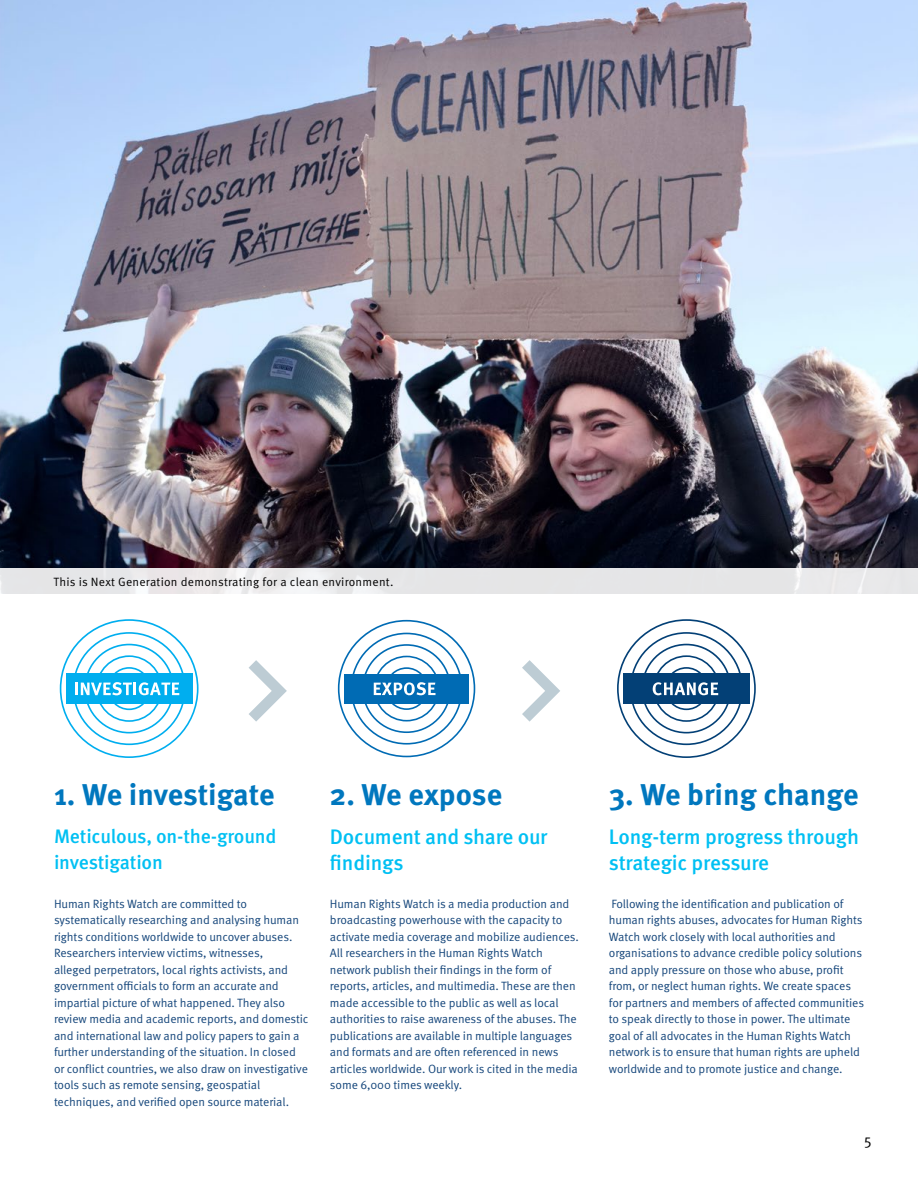
<style>
.page{position:relative;width:918px;height:1188px;background:#fff}
.page>*{position:absolute;margin:0;border:0;box-sizing:border-box;transform-origin:0 0}
.t1{font:700 30px "Meta Pro";letter-spacing:-.005em;color:#0077be}
.t2{font:500 21px/25.5px "Meta Pro";letter-spacing:-.01em;color:#00c0f3}
.t3{font:500 19.5px/25.5px "Meta Pro";letter-spacing:-.01em;color:#00c0f3}
.t4{font:15px "Meta Pro Norm";color:#000}
.t5{font:12px/16.5px "Meta Pro Norm";letter-spacing:-.01em;color:#15467b}
.t6{font:12px "Meta Pro Norm";letter-spacing:.02em;color:#000}
</style>
<div class="page">
<svg style="left:60px;top:619px;width:139px;height:139px"></svg>
<svg style="left:617px;top:619px;width:139px;height:139px"></svg>
<svg style="left:338px;top:620px;width:137px;height:137px"></svg>
<svg style="left:249px;top:660px;width:38px;height:61px"></svg>
<svg style="left:522px;top:660px;width:38px;height:61px"></svg>
<img style="left:0;top:0;width:918px;height:568px">
<div style="left:0;top:568px;width:918px;height:26px;background:linear-gradient(to right,#e9e9ea,#e6e7e8)"></div>
<p class="t6" style="left:54px;top:572px;width:341px">This is Next Generation demonstrating for a clean environment.</p>
<h1 class="t1" style="left:330px;top:771px;width:174px">2. We expose</h1>
<h1 class="t1" style="left:609px;top:771px;width:251px">3. We bring change</h1>
<h1 class="t1" style="left:54px;top:771px;width:222px">1. We investigate</h1>
<h3 class="t3" style="left:54px;top:822px;width:224px">Meticulous, on-the-ground investigation</h3>
<h2 class="t2" style="left:330px;top:823px;width:219px">Document and share our findings</h2>
<h2 class="t2" style="left:609px;top:823px;width:252px">Long-term progress through strategic pressure</h2>
<p class="t5" style="left:54px;top:895px;width:256px">Human Rights Watch are committed to systematically researching and analysing human rights conditions worldwide to uncover abuses.<br>Researchers interview victims, witnesses,<br>alleged perpetrators, local rights activists, and government officials to form an accurate and impartial picture of what happened. They also review media and academic reports, and domestic and international law and policy papers to gain a further understanding of the situation. In closed or conflict countries, we also draw on investigative tools such as remote sensing, geospatial techniques, and verified open source material.</p>
<p class="t5" style="left:330px;top:895px;width:250px">Human Rights Watch is a media production and broadcasting powerhouse with the capacity to activate media coverage and mobilize audiences.<br>All researchers in the Human Rights Watch network publish their findings in the form of reports, articles, and multimedia. These are then made accessible to the public as well as local authorities to raise awareness of the abuses. The publications are available in multiple languages and formats and are often referenced in news articles worldwide. Our work is cited in the media some 6,000 times weekly.</p>
<p class="t5" style="left:609px;top:895px;width:257px">Following the identification and publication of human rights abuses, advocates for Human Rights Watch work closely with local authorities and organisations to advance credible policy solutions and apply pressure on those who abuse, profit from, or neglect human rights. We create spaces for partners and members of affected communities to speak directly to those in power. The ultimate goal of all advocates in the Human Rights Watch network is to ensure that human rights are upheld worldwide and to promote justice and change.</p>
<p class="t4" style="left:864px;top:1129px;width:9px">5</p>
</div>
